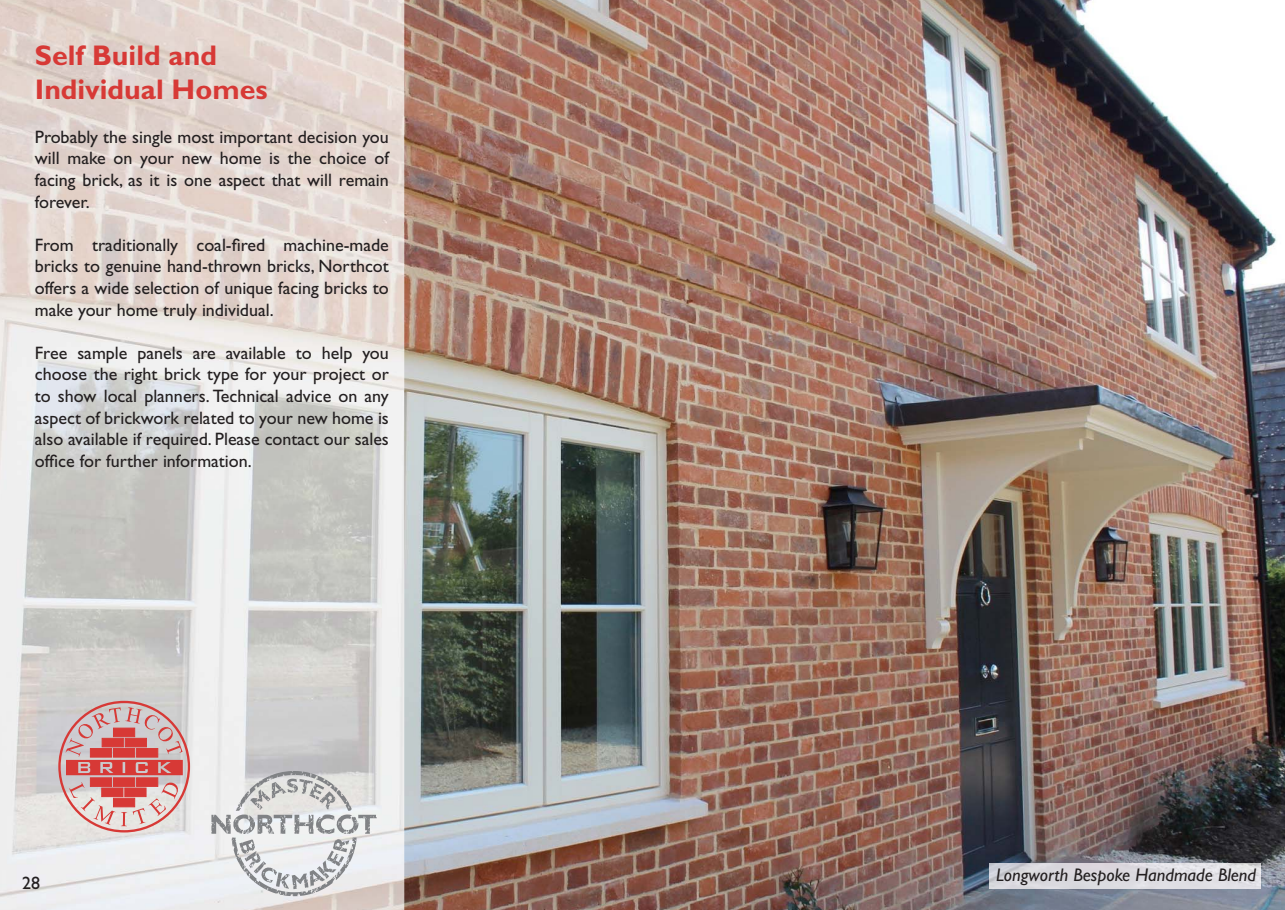
<style>
.page{position:relative;width:1285px;height:910px;background:#fff}
.page>*{position:absolute;margin:0;border:0;box-sizing:border-box;transform-origin:0 0}
.t1{font:700 28.5px/34.2px "Gill Sans";color:#d73936}
.t2{font:italic 18.3px "Gill Sans";color:#231f20}
.t3{font:18px/21.6px "Gill Sans";color:#231f20;text-align:justify}
</style>
<div class="page">
<img style="left:0;top:0;width:404px;height:910px">
<img style="left:404px;top:0;width:880px;height:910px">
<svg style="left:66px;top:707px;width:117px;height:119px;background:#d69998"></svg>
<svg style="left:211px;top:771px;width:166px;height:125px"></svg>
<img style="left:989px;top:863px;width:271px;height:26px">
<h1 class="t1" style="left:35px;top:41px;width:234px">Self Build and<br>Individual Homes</h1>
<p class="t3" style="left:35px;top:128px;width:355px">Probably the single most important decision you will make on your new home is the choice of facing brick, as it is one aspect that will remain forever.</p>
<p class="t3" style="left:35px;top:236px;width:355px">From traditionally coal-fired machine-made bricks to genuine hand-thrown bricks, Northcot offers a wide selection of unique facing bricks to make your home truly individual.</p>
<p class="t3" style="left:35px;top:344px;width:355px">Free sample panels are available to help you choose the right brick type for your project or to show local planners. Technical advice on any aspect of brickwork related to your new home is also available if required. Please contact our sales office for further information.</p>
<p class="t3" style="left:22px;top:874px;width:19px">28</p>
<p class="t2" style="left:996px;top:869px;width:261px">Longworth Bespoke Handmade Blend</p>
</div>
